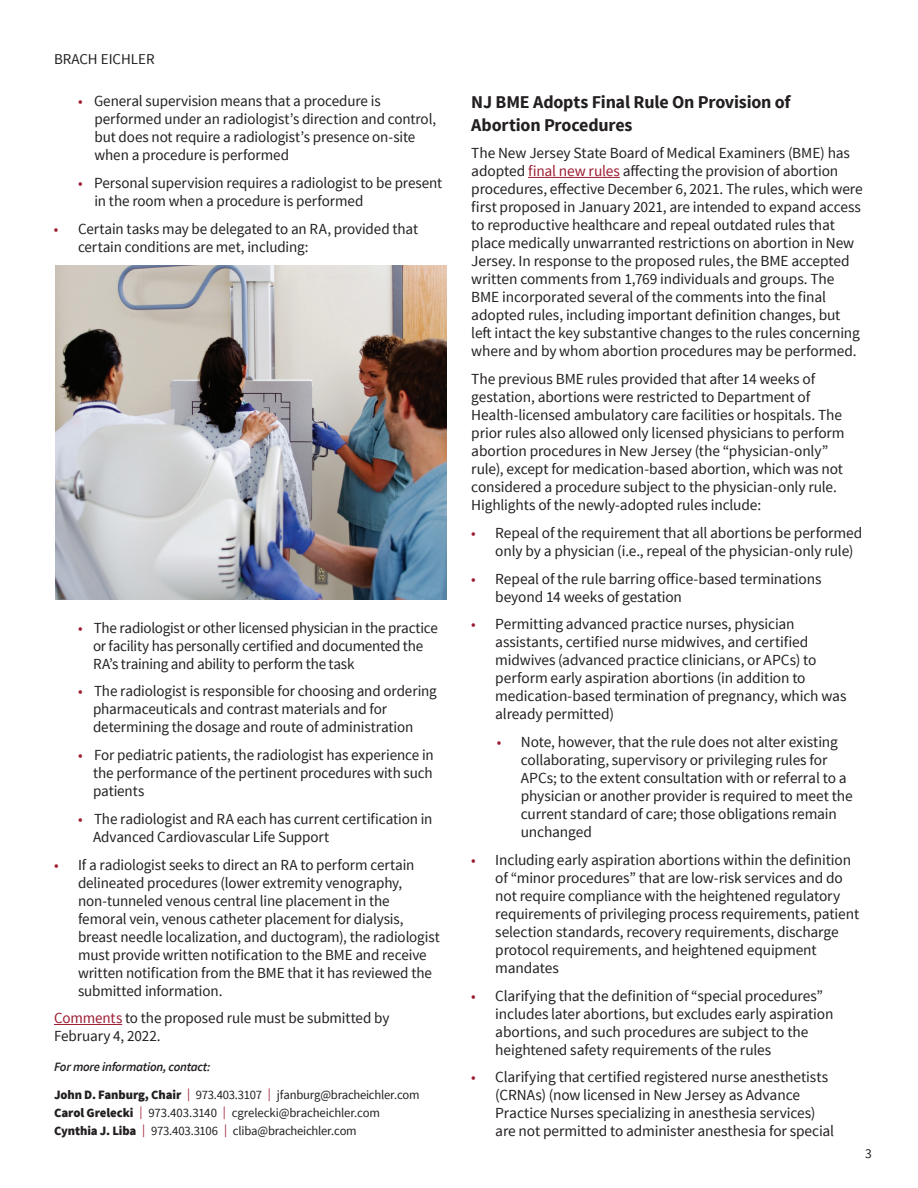
<style>
.page{position:relative;width:918px;height:1188px;background:#fff}
.page>*{position:absolute;margin:0;border:0;box-sizing:border-box;transform-origin:0 0}
.t1{font:700 18px/22.5px "Source Sans Pro";letter-spacing:-.01em;color:#231f20}
.t2{font:15.3px/18px "Source Sans Pro";letter-spacing:-.01em;color:#231f20}
.t3{font:15px "Source Sans Pro";color:#231f20}
.t4{font:13.5px "Source Sans Pro";color:#231f20}
.t5{font:12.75px/27.8px "Source Sans Pro";letter-spacing:-.02em;color:#231f20}
.s1{color:#9c1b30}
.s2{font-weight:600;font-style:italic}
.s3{font-weight:900}
</style>
<div class="page">
<hr style="left:528px;top:177px;width:92px;height:1px;background:#9c1b30">
<hr style="left:54px;top:1024px;width:68px;height:1px;background:#9c1b30">
<img style="left:55px;top:266px;width:392px;height:334px">
<p class="t3" style="left:54px;top:49px;width:102px">BRACH EICHLER</p>
<p class="t2" style="left:94px;top:92px;width:343px;text-indent:-16px"><span class="s1">•</span> General supervision means that a procedure is performed under an radiologist’s direction and control, but does not require a radiologist’s presence on-site when a procedure is performed</p>
<p class="t2" style="left:94px;top:174px;width:349px;text-indent:-16px"><span class="s1">•</span> Personal supervision requires a radiologist to be present in the room when a procedure is performed</p>
<p class="t2" style="left:78px;top:220px;width:342px;text-indent:-24px"><span class="s1">•</span> Certain tasks may be delegated to an RA, provided that certain conditions are met, including:</p>
<p class="t2" style="left:93px;top:619px;width:346px;text-indent:-15px"><span class="s1">•</span> The radiologist or other licensed physician in the practice or facility has personally certified and documented the<br>RA’s training and ability to perform the task</p>
<p class="t2" style="left:93px;top:683px;width:345px;text-indent:-15px"><span class="s1">•</span> The radiologist is responsible for choosing and ordering pharmaceuticals and contrast materials and for determining the dosage and route of administration</p>
<p class="t2" style="left:93px;top:746px;width:342px;text-align:justify;text-indent:-15px"><span class="s1">•</span> For pediatric patients, the radiologist has experience in the performance of the pertinent procedures with such patients</p>
<p class="t2" style="left:93px;top:810px;width:341px;text-indent:-15px"><span class="s1">•</span> The radiologist and RA each has current certification in<br>Advanced Cardiovascular Life Support</p>
<p class="t2" style="left:78px;top:856px;width:363px;text-indent:-24px"><span class="s1">•</span> If a radiologist seeks to direct an RA to perform certain delineated procedures (lower extremity venography, non-tunneled venous central line placement in the femoral vein, venous catheter placement for dialysis, breast needle localization, and ductogram), the radiologist must provide written notification to the BME and receive written notification from the BME that it has reviewed the submitted information.</p>
<p class="t2" style="left:54px;top:1010px;width:337px"><span class="s1">Comments</span> to the proposed rule must be submitted by<br>February 4, 2022.</p>
<p class="t5" style="left:54px;top:1053px;width:367px"><span class="s2">For more information, contact:<br></span><span class="s3">John D. Fanburg, Chair</span> <span class="s1">|</span> 973.403.3107 <span class="s1">|</span> jfanburg@bracheichler.com</p>
<p class="t5" style="left:54px;top:1104px;width:328px;line-height:18px"><span class="s3">Carol Grelecki</span> <span class="s1">|</span> 973.403.3140 <span class="s1">|</span> cgrelecki@bracheichler.com<br><span class="s3">Cynthia J. Liba</span> <span class="s1">|</span> 973.403.3106 <span class="s1">|</span> cliba@bracheichler.com</p>
<p class="t1" style="left:471px;top:91px;width:321px">NJ BME Adopts Final Rule On Provision of<br>Abortion Procedures</p>
<p class="t2" style="left:471px;top:144px;width:393px">The New Jersey State Board of Medical Examiners (BME) has adopted <span class="s1">final new rules</span> affecting the provision of abortion procedures, effective December 6, 2021. The rules, which were first proposed in January 2021, are intended to expand access to reproductive healthcare and repeal outdated rules that place medically unwarranted restrictions on abortion in New Jersey. In response to the proposed rules, the BME accepted written comments from 1,769 individuals and groups. The BME incorporated several of the comments into the final adopted rules, including important definition changes, but left intact the key substantive changes to the rules concerning where and by whom abortion procedures may be performed.</p>
<p class="t2" style="left:471px;top:370px;width:375px">The previous BME rules provided that after 14 weeks of gestation, abortions were restricted to Department of Health-licensed ambulatory care facilities or hospitals. The prior rules also allowed only licensed physicians to perform abortion procedures in New Jersey (the “physician-only” rule), except for medication-based abortion, which was not considered a procedure subject to the physician-only rule.<br>Highlights of the newly-adopted rules include:</p>
<p class="t2" style="left:495px;top:524px;width:369px;text-indent:-24px"><span class="s1">•</span> Repeal of the requirement that all abortions be performed only by a physician (i.e., repeal of the physician-only rule)</p>
<p class="t2" style="left:495px;top:570px;width:328px;text-indent:-24px"><span class="s1">•</span> Repeal of the rule barring office-based terminations beyond 14 weeks of gestation</p>
<p class="t2" style="left:495px;top:615px;width:353px;text-indent:-24px"><span class="s1">•</span> Permitting advanced practice nurses, physician assistants, certified nurse midwives, and certified midwives (advanced practice clinicians, or APCs) to perform early aspiration abortions (in addition to medication-based termination of pregnancy, which was already permitted)</p>
<p class="t2" style="left:521px;top:733px;width:333px;text-indent:-24px"><span class="s1">•</span> Note, however, that the rule does not alter existing collaborating, supervisory or privileging rules for APCs; to the extent consultation with or referral to a physician or another provider is required to meet the current standard of care; those obligations remain unchanged</p>
<p class="t2" style="left:495px;top:851px;width:365px;text-indent:-24px"><span class="s1">•</span> Including early aspiration abortions within the definition of “minor procedures” that are low-risk services and do not require compliance with the heightened regulatory requirements of privileging process requirements, patient selection standards, recovery requirements, discharge protocol requirements, and heightened equipment mandates</p>
<p class="t2" style="left:495px;top:987px;width:340px;text-indent:-24px"><span class="s1">•</span> Clarifying that the definition of “special procedures” includes later abortions, but excludes early aspiration abortions, and such procedures are subject to the heightened safety requirements of the rules</p>
<p class="t2" style="left:495px;top:1068px;width:340px;text-indent:-24px"><span class="s1">•</span> Clarifying that certified registered nurse anesthetists (CRNAs) (now licensed in New Jersey as Advance Practice Nurses specializing in anesthesia services) are not permitted to administer anesthesia for special</p>
<p class="t4" style="left:865px;top:1145px;width:8px">3</p>
</div>
